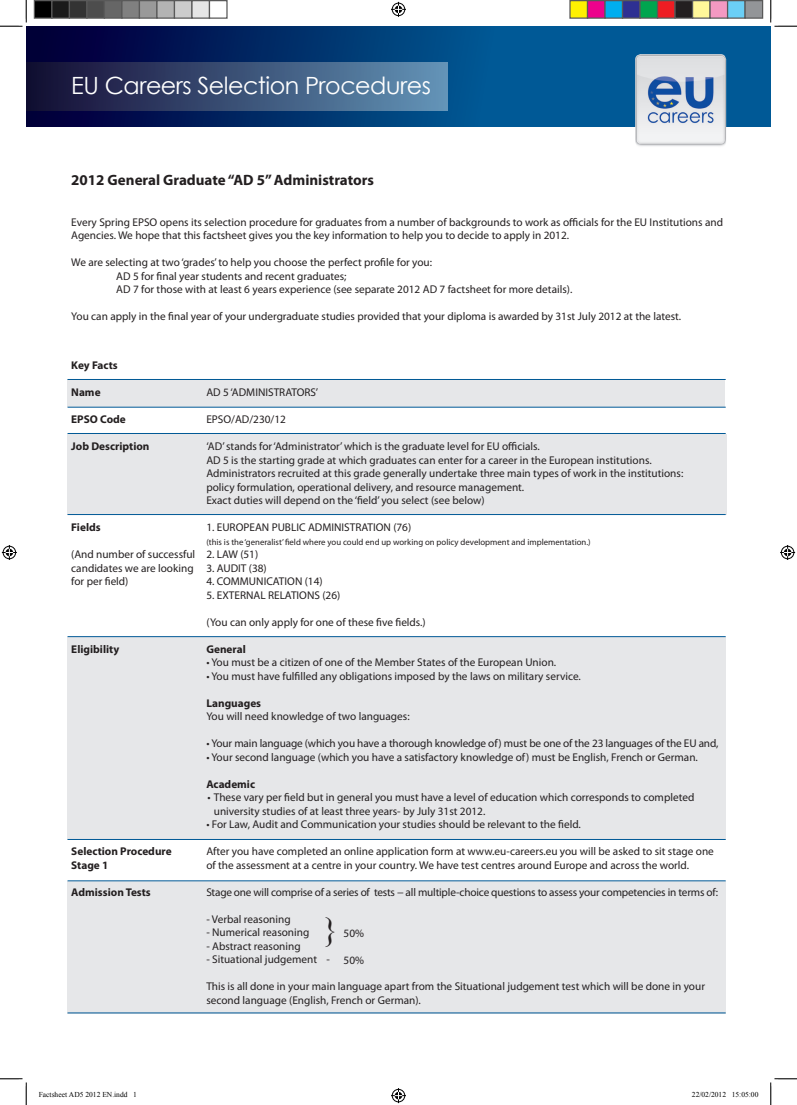
<style>
.page{position:relative;width:797px;height:1105px;background:#fff}
.page>*{position:absolute;margin:0;border:0;box-sizing:border-box;transform-origin:0 0}
.t1{font:32.5px "Times New Roman";color:#231f20}
.titre{font:23.75px "Century Gothic";letter-spacing:-.02em;color:#fff}
.t2{font:700 15px "Myriad Pro";color:#231f20}
.t3{font:11.25px/13.5px "Myriad Pro";color:#231f20}
.t4{font:700 11.25px "Myriad Pro";color:#231f20}
.t5{font:8.75px "Myriad Pro";color:#231f20}
.t6{font:7.5px "Times New Roman";color:#000}
</style>
<div class="page">
<div style="left:68px;top:637px;width:657px;height:202px;background:#e6e7e9"></div>
<div style="left:68px;top:881px;width:657px;height:132px;background:#e6e7e9"></div>
<div style="left:68px;top:434px;width:658px;height:81px;background:#e6e7e9"></div>
<div style="left:68px;top:380px;width:657px;height:27px;background:#e6e7e9"></div>
<hr style="left:68px;top:407px;width:657px;height:1px;background:#005996">
<hr style="left:68px;top:433px;width:657px;height:1px;background:#005996">
<hr style="left:68px;top:514px;width:657px;height:1px;background:#005996">
<hr style="left:68px;top:636px;width:657px;height:1px;background:#005996">
<hr style="left:68px;top:839px;width:657px;height:1px;background:#005996">
<hr style="left:68px;top:880px;width:657px;height:1px;background:#005996">
<hr style="left:68px;top:1013px;width:657px;height:1px;background:#005996">
<hr style="left:68px;top:379px;width:657px;height:1px;background:#005996">
<svg style="left:26px;top:26px;width:744px;height:100px;background:#00407c"></svg>
<div style="left:26px;top:62px;width:421px;height:48px;background:linear-gradient(to right,#130c33,#6394b7)"></div>
<img style="left:635px;top:54px;width:91px;height:92px">
<svg style="left:0;top:0;width:27px;height:27px"></svg>
<svg style="left:0;top:1078px;width:27px;height:27px"></svg>
<svg style="left:770px;top:0;width:27px;height:27px"></svg>
<svg style="left:770px;top:1078px;width:27px;height:27px"></svg>
<svg style="left:391px;top:2px;width:15px;height:15px"></svg>
<svg style="left:391px;top:1088px;width:15px;height:15px"></svg>
<svg style="left:2px;top:545px;width:15px;height:15px"></svg>
<svg style="left:780px;top:545px;width:15px;height:15px"></svg>
<div style="left:34px;top:1px;width:18px;height:17px;background:#000"></div>
<div style="left:34px;top:0;width:18px;height:19px;border:1px solid #595959"></div>
<div style="left:52px;top:1px;width:17px;height:17px;background:#1a1a1a"></div>
<div style="left:51px;top:0;width:19px;height:19px;border:1px solid #595959"></div>
<div style="left:69px;top:1px;width:18px;height:17px;background:#333"></div>
<div style="left:69px;top:0;width:19px;height:19px;border:1px solid #595959"></div>
<div style="left:87px;top:1px;width:17px;height:17px;background:#4d4d4d"></div>
<div style="left:86px;top:0;width:19px;height:19px;border:1px solid #595959"></div>
<div style="left:104px;top:1px;width:18px;height:17px;background:#666"></div>
<div style="left:104px;top:0;width:18px;height:19px;border:1px solid #595959"></div>
<div style="left:122px;top:1px;width:17px;height:17px;background:#808080"></div>
<div style="left:121px;top:0;width:19px;height:19px;border:1px solid #595959"></div>
<div style="left:139px;top:1px;width:18px;height:17px;background:#999"></div>
<div style="left:139px;top:0;width:19px;height:19px;border:1px solid #595959"></div>
<div style="left:157px;top:1px;width:17px;height:17px;background:#b3b3b3"></div>
<div style="left:156px;top:0;width:19px;height:19px;border:1px solid #595959"></div>
<div style="left:174px;top:1px;width:18px;height:17px;background:#ccc"></div>
<div style="left:174px;top:0;width:18px;height:19px;border:1px solid #595959"></div>
<div style="left:192px;top:1px;width:17px;height:17px;background:#e6e6e6"></div>
<div style="left:191px;top:0;width:19px;height:19px;border:1px solid #595959"></div>
<div style="left:209px;top:0;width:19px;height:19px;border:1px solid #595959"></div>
<div style="left:570px;top:1px;width:17px;height:17px;background:#fff101"></div>
<div style="left:569px;top:0;width:19px;height:19px;border:1px solid #595959"></div>
<div style="left:587px;top:1px;width:18px;height:17px;background:#ed028c"></div>
<div style="left:587px;top:0;width:18px;height:19px;border:1px solid #595959"></div>
<div style="left:605px;top:1px;width:17px;height:17px;background:#00aeef"></div>
<div style="left:604px;top:0;width:19px;height:19px;border:1px solid #595959"></div>
<div style="left:622px;top:1px;width:18px;height:17px;background:#2e3092"></div>
<div style="left:622px;top:0;width:18px;height:19px;border:1px solid #595959"></div>
<div style="left:640px;top:1px;width:17px;height:17px;background:#00a54f"></div>
<div style="left:639px;top:0;width:19px;height:19px;border:1px solid #595959"></div>
<div style="left:657px;top:1px;width:18px;height:17px;background:#ee1d23"></div>
<div style="left:657px;top:0;width:18px;height:19px;border:1px solid #595959"></div>
<div style="left:675px;top:1px;width:17px;height:17px;background:#231f20"></div>
<div style="left:674px;top:0;width:19px;height:19px;border:1px solid #595959"></div>
<div style="left:692px;top:1px;width:18px;height:17px;background:#fff79a"></div>
<div style="left:692px;top:0;width:18px;height:19px;border:1px solid #595959"></div>
<div style="left:710px;top:1px;width:17px;height:17px;background:#f499c2"></div>
<div style="left:709px;top:0;width:19px;height:19px;border:1px solid #595959"></div>
<div style="left:727px;top:1px;width:18px;height:17px;background:#6bcff6"></div>
<div style="left:727px;top:0;width:18px;height:19px;border:1px solid #595959"></div>
<div style="left:745px;top:1px;width:17px;height:17px;background:#939598"></div>
<div style="left:744px;top:0;width:19px;height:19px;border:1px solid #595959"></div>
<p class="titre" style="left:71px;top:69px;width:361px">EU Careers Selection Procedures</p>
<p class="t2" style="left:71px;top:170px;width:304px">2012 General Graduate “AD 5” Administrators</p>
<p class="t3" style="left:71px;top:215px;width:653px">Every Spring EPSO opens its selection procedure for graduates from a number of backgrounds to work as officials for the EU Institutions and<br>Agencies. We hope that this factsheet gives you the key information to help you to decide to apply in 2012.</p>
<p class="t3" style="left:71px;top:255px;width:362px">We are selecting at two ‘grades’ to help you choose the perfect profile for you:</p>
<p class="t3" style="left:116px;top:269px;width:232px">AD 5 for final year students and recent graduates;</p>
<p class="t3" style="left:116px;top:282px;width:457px">AD 7 for those with at least 6 years experience (see separate 2012 AD 7 factsheet for more details).</p>
<p class="t3" style="left:71px;top:309px;width:611px">You can apply in the final year of your undergraduate studies provided that your diploma is awarded by 31st July 2012 at the latest.</p>
<p class="t4" style="left:71px;top:358px;width:48px">Key Facts</p>
<p class="t4" style="left:71px;top:385px;width:31px">Name</p>
<p class="t3" style="left:206px;top:386px;width:113px">AD 5 ‘ADMINISTRATORS’</p>
<p class="t4" style="left:71px;top:412px;width:56px">EPSO Code</p>
<p class="t3" style="left:206px;top:413px;width:81px">EPSO/AD/230/12</p>
<p class="t4" style="left:71px;top:439px;width:80px">Job Description</p>
<p class="t3" style="left:206px;top:440px;width:335px">‘AD’ stands for ‘Administrator’ which is the graduate level for EU officials.</p>
<p class="t3" style="left:206px;top:453px;width:447px">AD 5 is the starting grade at which graduates can enter for a career in the European institutions.</p>
<p class="t3" style="left:206px;top:467px;width:478px">Administrators recruited at this grade generally undertake three main types of work in the institutions: policy formulation, operational delivery, and resource management.</p>
<p class="t3" style="left:206px;top:494px;width:280px">Exact duties will depend on the ‘field’ you select (see below)</p>
<p class="t4" style="left:71px;top:520px;width:31px">Fields</p>
<p class="t3" style="left:206px;top:521px;width:206px">1. EUROPEAN PUBLIC ADMINISTRATION (76)</p>
<p class="t5" style="left:206px;top:536px;width:386px">(this is the ‘generalist’ field where you could end up working on policy development and implementation.)</p>
<p class="t3" style="left:71px;top:548px;width:188px">(And number of successful 2. LAW (51)</p>
<p class="t3" style="left:71px;top:561px;width:197px">candidates we are looking 3. AUDIT (38)</p>
<p class="t3" style="left:71px;top:575px;width:59px">for per field)</p>
<p class="t3" style="left:206px;top:575px;width:118px">4. COMMUNICATION (14)</p>
<p class="t3" style="left:206px;top:588px;width:135px">5. EXTERNAL RELATIONS (26)</p>
<p class="t3" style="left:206px;top:615px;width:221px">(You can only apply for one of these five fields.)</p>
<p class="t4" style="left:71px;top:642px;width:49px">Eligibility</p>
<p class="t4" style="left:206px;top:642px;width:41px">General</p>
<p class="t3" style="left:206px;top:656px;width:351px">• You must be a citizen of one of the Member States of the European Union.</p>
<p class="t3" style="left:206px;top:669px;width:376px">• You must have fulfilled any obligations imposed by the laws on military service.</p>
<p class="t4" style="left:206px;top:696px;width:56px">Languages</p>
<p class="t3" style="left:206px;top:710px;width:205px">You will need knowledge of two languages:</p>
<p class="t3" style="left:206px;top:737px;width:513px">• Your main language (which you have a thorough knowledge of) must be one of the 23 languages of the EU and,</p>
<p class="t3" style="left:206px;top:750px;width:493px">• Your second language (which you have a satisfactory knowledge of) must be English, French or German.</p>
<p class="t4" style="left:206px;top:777px;width:50px">Academic</p>
<p class="t3" style="left:214px;top:791px;width:482px;text-indent:-6px">• These vary per field but in general you must have a level of education which corresponds to completed university studies of at least three years- by July 31st 2012.</p>
<p class="t3" style="left:206px;top:818px;width:376px">• For Law, Audit and Communication your studies should be relevant to the field.</p>
<p class="t4" style="left:71px;top:844px;width:102px">Selection Procedure</p>
<p class="t3" style="left:206px;top:845px;width:509px">After you have completed an online application form at www.eu-careers.eu you will be asked to sit stage one</p>
<p class="t4" style="left:71px;top:858px;width:39px">Stage 1</p>
<p class="t3" style="left:206px;top:858px;width:484px">of the assessment at a centre in your country. We have test centres around Europe and across the world.</p>
<p class="t4" style="left:71px;top:885px;width:81px">Admission Tests</p>
<p class="t3" style="left:206px;top:885px;width:513px">Stage one will comprise of a series of tests − all multiple-choice questions to assess your competencies in terms of:</p>
<p class="t3" style="left:206px;top:912px;width:86px">- Verbal reasoning</p>
<p class="t3" style="left:206px;top:926px;width:104px">- Numerical reasoning</p>
<p class="t3" style="left:206px;top:939px;width:96px">- Abstract reasoning</p>
<p class="t3" style="left:206px;top:953px;width:125px">- Situational judgement -</p>
<p class="t3" style="left:206px;top:980px;width:500px">This is all done in your main language apart from the Situational judgement test which will be done in your second language (English, French or German).</p>
<p class="t1" style="left:323px;top:907px;width:17px">}</p>
<p class="t3" style="left:343px;top:926px;width:22px">50%</p>
<p class="t3" style="left:343px;top:953px;width:22px">50%</p>
<p class="t6" style="left:39px;top:1090px;width:100px">Factsheet AD5 2012 EN.indd 1</p>
<p class="t6" style="left:692px;top:1090px;width:68px">22/02/2012 15:05:00</p>
</div>
